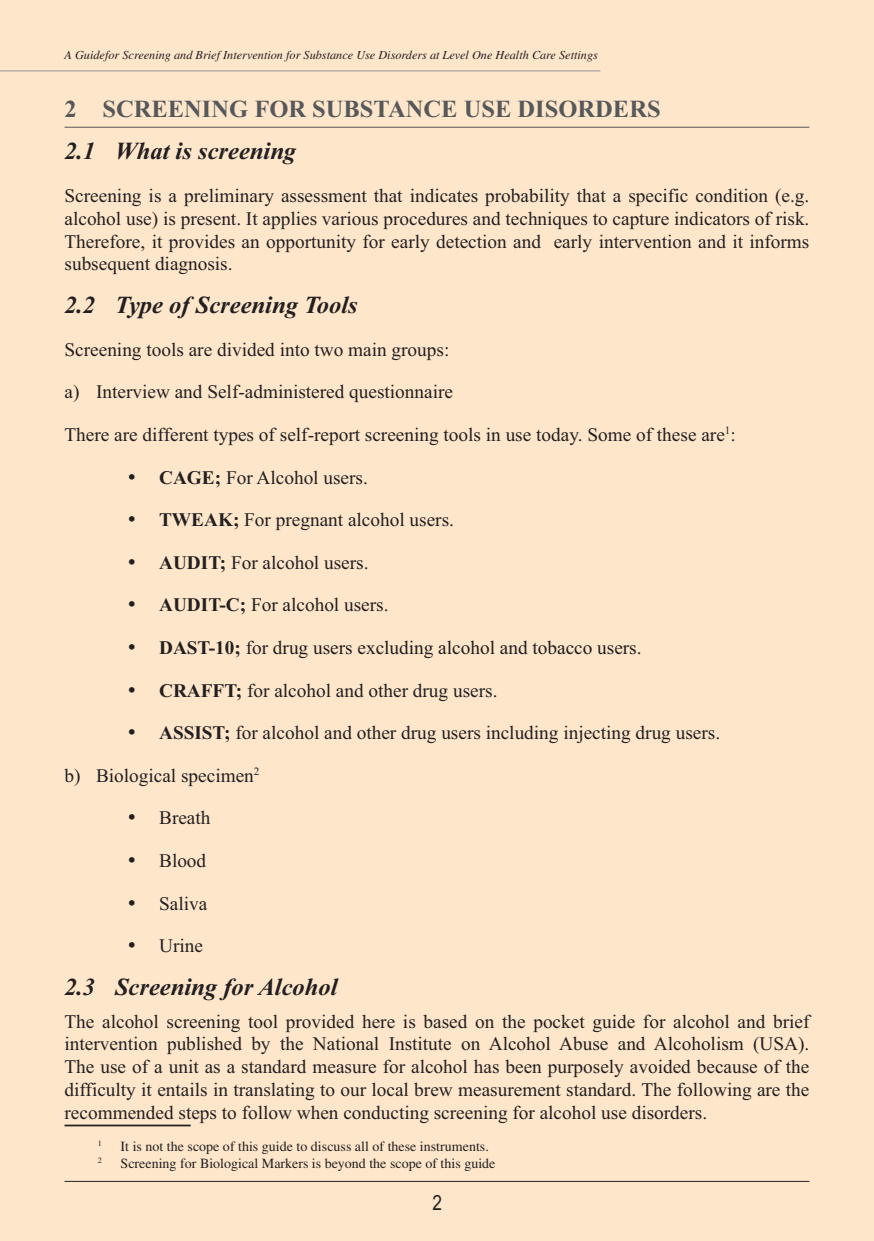
<style>
.page{position:relative;width:874px;height:1241px;background:#fff}
.page>*{position:absolute;margin:0;border:0;box-sizing:border-box;transform-origin:0 0}
.t1{font:italic 700 24.5px "Times New Roman";color:#231f20}
.t2{font:700 24.5px "Times New Roman";color:#57585a}
.t3{font:21px "Arial Narrow";color:#231f20}
.t4{font:19.25px/22.8px "Times New Roman";color:#231f20;text-align:justify}
.t5{font:19.25px "Times New Roman";color:#201c1d}
.t6{font:14px "Times";color:#231f20}
.t7{font:italic 12.25px "Times";color:#231f20}
.t8{font:8.22px "Times";color:#231f20}
.s1{font-weight:700}
.s2{color:#231f20}
.s3{font-weight:700;color:#231f20}
</style>
<div class="page">
<div style="left:0;top:0;width:873px;height:1240px;background:#fee6cb"></div>
<hr style="left:0;top:70px;width:600px;height:1px;background:#939598">
<hr style="left:64px;top:1180px;width:745px;height:1px;background:#231f20">
<hr style="left:64px;top:127px;width:745px;height:1px;background:#57585a">
<hr style="left:64px;top:1124px;width:126px;height:2px;background:#231f20">
<p class="t7" style="left:64px;top:51px;width:534px">A Guidefor Screening and Brief Intervention for Substance Use Disorders at Level One Health Care Settings</p>
<p class="t2" style="left:64px;top:94px;width:597px">2 SCREENING FOR SUBSTANCE USE DISORDERS</p>
<p class="t1" style="left:64px;top:137px;width:233px">2.1 What is screening</p>
<p class="t4" style="left:64px;top:184px;width:746px">Screening is a preliminary assessment that indicates probability that a specific condition (e.g. alcohol use) is present. It applies various procedures and techniques to capture indicators of risk.<br>Therefore, it provides an opportunity for early detection and early intervention and it informs subsequent diagnosis.</p>
<p class="t1" style="left:64px;top:290px;width:294px">2.2 Type of Screening Tools</p>
<p class="t4" style="left:64px;top:337px;width:386px">Screening tools are divided into two main groups:</p>
<p class="t4" style="left:64px;top:380px;width:390px">a) Interview and Self-administered questionnaire</p>
<p class="t4" style="left:64px;top:423px;width:672px">There are different types of self-report screening tools in use today. Some of these are<sup>1</sup>:</p>
<p class="t4" style="left:127px;top:465px;width:242px">• <span class="s1">CAGE;</span> For Alcohol users.</p>
<p class="t4" style="left:127px;top:508px;width:328px">• <span class="s1">TWEAK;</span> For pregnant alcohol users.</p>
<p class="t4" style="left:127px;top:550px;width:242px">• <span class="s1">AUDIT;</span> For alcohol users.</p>
<p class="t4" style="left:127px;top:593px;width:262px">• <span class="s1">AUDIT-C;</span> For alcohol users.</p>
<p class="t5" style="left:127px;top:636px;width:515px"><span class="s2">•</span> <span class="s3">DAST-10;</span> <span class="s2">for d</span>rug users excluding alcohol and tobacco users.</p>
<p class="t4" style="left:127px;top:678px;width:371px">• <span class="s1">CRAFFT;</span> for alcohol and other drug users.</p>
<p class="t4" style="left:127px;top:721px;width:593px">• <span class="s1">ASSIST;</span> for alcohol and other drug users including injecting drug users.</p>
<p class="t4" style="left:64px;top:763px;width:196px">b) Biological specimen<sup>2</sup></p>
<p class="t4" style="left:127px;top:806px;width:84px">• Breath</p>
<p class="t4" style="left:127px;top:848px;width:80px">• Blood</p>
<p class="t4" style="left:127px;top:891px;width:81px">• Saliva</p>
<p class="t4" style="left:127px;top:934px;width:77px">• Urine</p>
<p class="t1" style="left:64px;top:972px;width:274px">2.3 Screening for Alcohol</p>
<p class="t4" style="left:64px;top:1009px;width:746px">The alcohol screening tool provided here is based on the pocket guide for alcohol and brief intervention published by the National Institute on Alcohol Abuse and Alcoholism (USA).<br>The use of a unit as a standard measure for alcohol has been purposely avoided because of the difficulty it entails in translating to our local brew measurement standard. The following are the recommended steps to follow when conducting screening for alcohol use disorders.</p>
<p class="t8" style="left:98px;top:1140px;width:6px">1</p>
<p class="t6" style="left:120px;top:1140px;width:369px">It is not the scope of this guide to discuss all of these instruments.</p>
<p class="t8" style="left:98px;top:1156px;width:6px">2</p>
<p class="t6" style="left:120px;top:1157px;width:376px">Screening for Biological Markers is beyond the scope of this guide</p>
<p class="t3" style="left:432px;top:1195px;width:11px">2</p>
</div>
